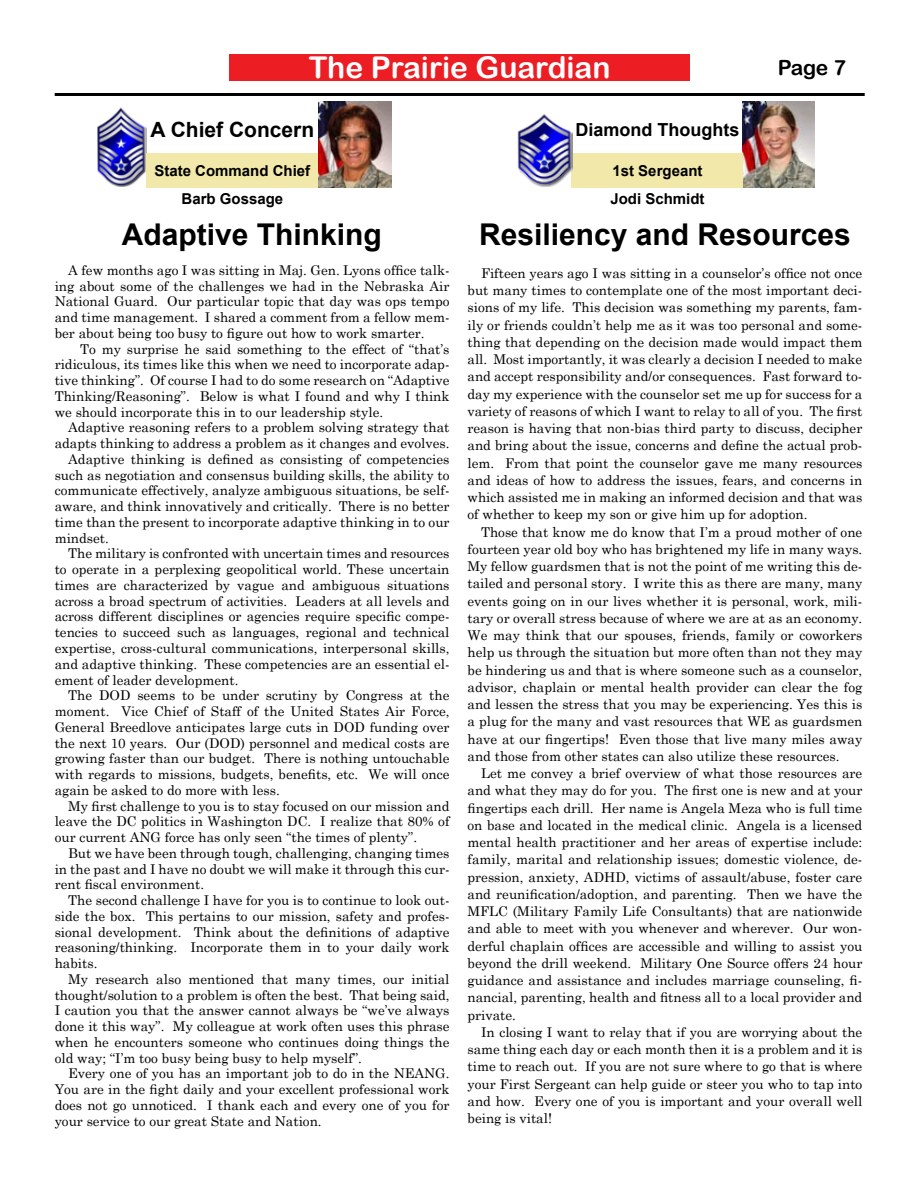
<style>
.page{position:relative;width:918px;height:1188px;background:#fff}
.page>*{position:absolute;margin:0;border:0;box-sizing:border-box;transform-origin:0 0}
.t1{font:700 30px "Arial";color:#000}
.t2{font:30px "Arial Rounded MT Bold";color:#fff}
.t3{font:700 21px "Arial";color:#000}
.t4{font:21px "Arial Rounded MT Bold";color:#000}
.t5{font:700 18px "Arial";color:#000}
.t6{font:700 15px/28.7px "Arial";color:#000;text-align:center}
.t7{font:13.5px/17.2px "Century Schoolbook";color:#000;text-align:justify}
</style>
<div class="page">
<div style="left:229px;top:54px;width:461px;height:26px;background:#ed1d24"></div>
<hr style="left:55px;top:93px;width:810px;height:3px;background:#000">
<img style="left:318px;top:102px;width:74px;height:85px">
<img style="left:97px;top:107px;width:50px;height:80px">
<div style="left:147px;top:153px;width:171px;height:34px;background:#f1e8a9"></div>
<img style="left:743px;top:102px;width:71px;height:85px">
<div style="left:572px;top:153px;width:171px;height:34px;background:#f1e8a9"></div>
<img style="left:517px;top:114px;width:55px;height:73px">
<h1 class="t2" style="left:309px;top:50px;width:303px">The Prairie Guardian</h1>
<h2 class="t4" style="left:778px;top:55px;width:70px">Page 7</h2>
<h2 class="t3" style="left:151px;top:115px;width:165px">A Chief Concern</h2>
<p class="t6" style="left:154px;top:156px;width:157px">State Command Chief<br>Barb Gossage</p>
<h1 class="t1" style="left:122px;top:215px;width:262px">Adaptive Thinking</h1>
<p class="t7" style="left:55px;top:261px;width:396px;line-height:15.8px;text-indent:14px">A few months ago I was sitting in Maj. Gen. Lyons office talk&shy;ing about some of the challenges we had in the Nebraska Air National Guard. Our particular topic that day was ops tempo and time management. I shared a comment from a fellow mem&shy;ber about being too busy to figure out how to work smarter.</p>
<p class="t7" style="left:55px;top:340px;width:396px;line-height:15.8px;text-indent:25px">To my surprise he said something to the effect of “that’s ridiculous, its times like this when we need to incorporate adap&shy;tive thinking”. Of course I had to do some research on “Adaptive Thinking/Reasoning”. Below is what I found and why I think we should incorporate this in to our leadership style.</p>
<p class="t7" style="left:68px;top:418px;width:383px">Adaptive reasoning refers to a problem solving strategy that</p>
<p class="t7" style="left:55px;top:434px;width:396px">adapts thinking to address a problem as it changes and evolves.</p>
<p class="t7" style="left:68px;top:449px;width:383px">Adaptive thinking is defined as consisting of competencies</p>
<p class="t7" style="left:55px;top:465px;width:396px">such as negotiation and consensus building skills, the ability to</p>
<p class="t7" style="left:55px;top:481px;width:396px">communicate effectively, analyze ambiguous situations, be self-</p>
<p class="t7" style="left:55px;top:497px;width:396px">aware, and think innovatively and critically. There is no better</p>
<p class="t7" style="left:55px;top:512px;width:396px">time than the present to incorporate adaptive thinking in to our</p>
<p class="t7" style="left:55px;top:528px;width:56px">mindset.</p>
<p class="t7" style="left:68px;top:544px;width:383px">The military is confronted with uncertain times and resources</p>
<p class="t7" style="left:55px;top:560px;width:396px">to operate in a perplexing geopolitical world. These uncertain</p>
<p class="t7" style="left:55px;top:575px;width:396px">times are characterized by vague and ambiguous situations</p>
<p class="t7" style="left:55px;top:591px;width:396px">across a broad spectrum of activities. Leaders at all levels and</p>
<p class="t7" style="left:55px;top:607px;width:396px">across different disciplines or agencies require specific compe-</p>
<p class="t7" style="left:55px;top:623px;width:396px">tencies to succeed such as languages, regional and technical</p>
<p class="t7" style="left:55px;top:638px;width:396px">expertise, cross-cultural communications, interpersonal skills,</p>
<p class="t7" style="left:55px;top:654px;width:396px">and adaptive thinking. These competencies are an essential el-</p>
<p class="t7" style="left:55px;top:670px;width:185px">ement of leader development.</p>
<p class="t7" style="left:68px;top:686px;width:383px">The DOD seems to be under scrutiny by Congress at the</p>
<p class="t7" style="left:55px;top:701px;width:396px">moment. Vice Chief of Staff of the United States Air Force,</p>
<p class="t7" style="left:55px;top:717px;width:396px">General Breedlove anticipates large cuts in DOD funding over</p>
<p class="t7" style="left:55px;top:733px;width:396px">the next 10 years. Our (DOD) personnel and medical costs are</p>
<p class="t7" style="left:55px;top:749px;width:396px">growing faster than our budget. There is nothing untouchable</p>
<p class="t7" style="left:55px;top:764px;width:396px">with regards to missions, budgets, benefits, etc. We will once</p>
<p class="t7" style="left:55px;top:780px;width:227px">again be asked to do more with less.</p>
<p class="t7" style="left:68px;top:796px;width:383px">My first challenge to you is to stay focused on our mission and</p>
<p class="t7" style="left:55px;top:812px;width:396px">leave the DC politics in Washington DC. I realize that 80% of</p>
<p class="t7" style="left:55px;top:827px;width:364px">our current ANG force has only seen “the times of plenty”.</p>
<p class="t7" style="left:68px;top:843px;width:383px">But we have been through tough, challenging, changing times</p>
<p class="t7" style="left:55px;top:859px;width:396px">in the past and I have no doubt we will make it through this cur-</p>
<p class="t7" style="left:55px;top:875px;width:151px">rent fiscal environment.</p>
<p class="t7" style="left:68px;top:890px;width:383px">The second challenge I have for you is to continue to look out-</p>
<p class="t7" style="left:55px;top:906px;width:396px">side the box. This pertains to our mission, safety and profes-</p>
<p class="t7" style="left:55px;top:922px;width:396px">sional development. Think about the definitions of adaptive</p>
<p class="t7" style="left:55px;top:938px;width:396px">reasoning/thinking. Incorporate them in to your daily work</p>
<p class="t7" style="left:55px;top:953px;width:44px">habits.</p>
<p class="t7" style="left:68px;top:969px;width:383px">My research also mentioned that many times, our initial</p>
<p class="t7" style="left:55px;top:985px;width:396px">thought/solution to a problem is often the best. That being said,</p>
<p class="t7" style="left:55px;top:1001px;width:396px">I caution you that the answer cannot always be “we’ve always</p>
<p class="t7" style="left:55px;top:1016px;width:396px">done it this way”. My colleague at work often uses this phrase</p>
<p class="t7" style="left:55px;top:1032px;width:396px">when he encounters someone who continues doing things the</p>
<p class="t7" style="left:55px;top:1048px;width:309px">old way; “I’m too busy being busy to help myself”.</p>
<p class="t7" style="left:68px;top:1064px;width:383px">Every one of you has an important job to do in the NEANG.</p>
<p class="t7" style="left:55px;top:1079px;width:396px">You are in the fight daily and your excellent professional work</p>
<p class="t7" style="left:55px;top:1095px;width:396px">does not go unnoticed. I thank each and every one of you for</p>
<p class="t7" style="left:55px;top:1111px;width:269px">your service to our great State and Nation.</p>
<h3 class="t5" style="left:576px;top:117px;width:165px">Diamond Thoughts</h3>
<p class="t6" style="left:610px;top:156px;width:96px;text-align:left">1st Sergeant<br>Jodi Schmidt</p>
<h1 class="t1" style="left:479px;top:214px;width:373px">Resiliency and Resources</h1>
<p class="t7" style="left:468px;top:263px;width:396px;text-indent:14px">Fifteen years ago I was sitting in a counselor’s office not once but many times to contemplate one of the most important deci&shy;sions of my life. This decision was something my parents, fam&shy;ily or friends couldn’t help me as it was too personal and some&shy;thing that depending on the decision made would impact them all. Most importantly, it was clearly a decision I needed to make and accept responsibility and/or consequences. Fast forward to&shy;day my experience with the counselor set me up for success for a variety of reasons of which I want to relay to all of you. The first reason is having that non-bias third party to discuss, decipher and bring about the issue, concerns and define the actual prob&shy;lem. From that point the counselor gave me many resources and ideas of how to address the issues, fears, and concerns in which assisted me in making an informed decision and that was of whether to keep my son or give him up for adoption.</p>
<p class="t7" style="left:468px;top:522px;width:396px;text-indent:14px">Those that know me do know that I’m a proud mother of one fourteen year old boy who has brightened my life in many ways.<br>My fellow guardsmen that is not the point of me writing this de&shy;tailed and personal story. I write this as there are many, many events going on in our lives whether it is personal, work, mili&shy;tary or overall stress because of where we are at as an economy.<br>We may think that our spouses, friends, family or coworkers help us through the situation but more often than not they may be hindering us and that is where someone such as a counselor, advisor, chaplain or mental health provider can clear the fog and lessen the stress that you may be experiencing. Yes this is a plug for the many and vast resources that WE as guardsmen have at our fingertips! Even those that live many miles away and those from other states can also utilize these resources.</p>
<p class="t7" style="left:468px;top:763px;width:396px;text-indent:14px">Let me convey a brief overview of what those resources are and what they may do for you. The first one is new and at your fingertips each drill. Her name is Angela Meza who is full time on base and located in the medical clinic. Angela is a licensed mental health practitioner and her areas of expertise include: family, marital and relationship issues; domestic violence, de&shy;pression, anxiety, ADHD, victims of assault/abuse, foster care and reunification/adoption, and parenting. Then we have the MFLC (Military Family Life Consultants) that are nationwide and able to meet with you whenever and wherever. Our won&shy;derful chaplain offices are accessible and willing to assist you beyond the drill weekend. Military One Source offers 24 hour guidance and assistance and includes marriage counseling, fi&shy;nancial, parenting, health and fitness all to a local provider and private.</p>
<p class="t7" style="left:468px;top:1022px;width:396px;text-indent:14px">In closing I want to relay that if you are worrying about the same thing each day or each month then it is a problem and it is time to reach out. If you are not sure where to go that is where your First Sergeant can help guide or steer you who to tap into and how. Every one of you is important and your overall well being is vital!</p>
</div>
